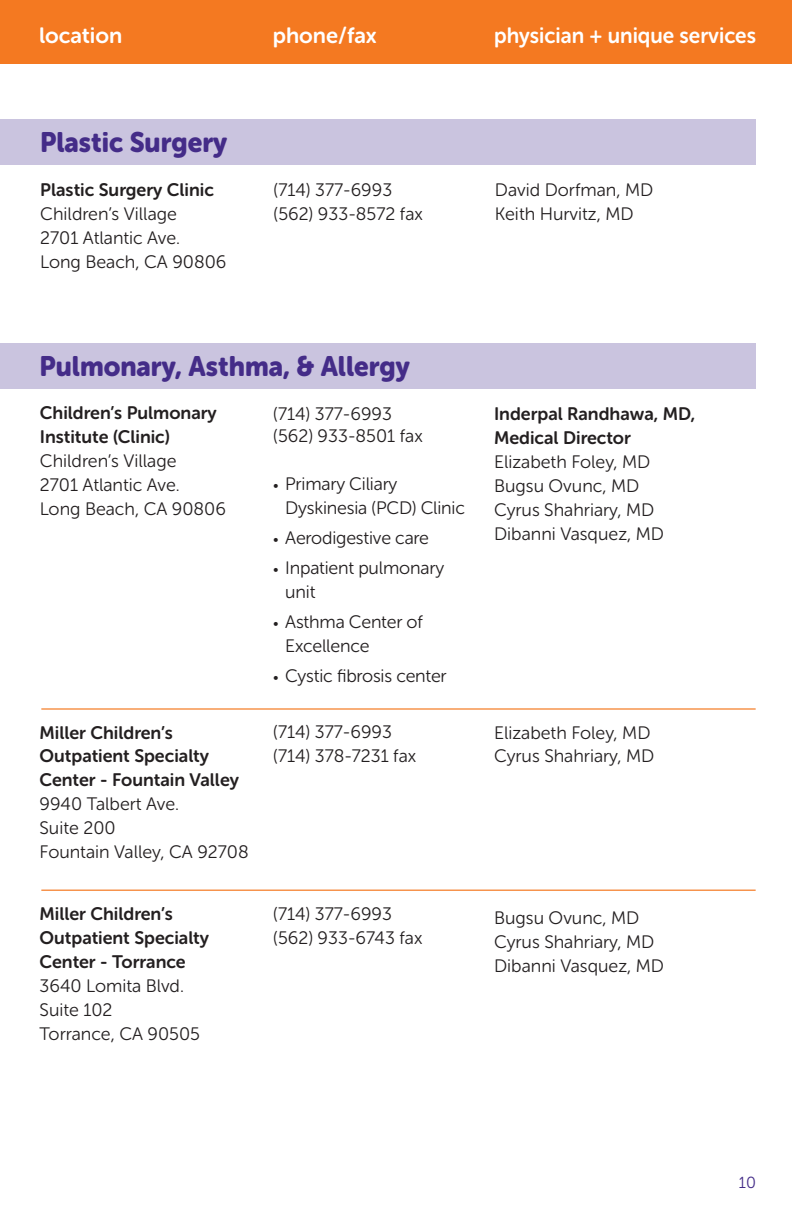
<style>
.page{position:relative;width:792px;height:1224px;background:#fff}
.page>*{position:absolute;margin:0;border:0;box-sizing:border-box;transform-origin:0 0}
.t1{font:28px "Museo Sans Rounded 900";color:#442c88;scale:.95 1}
.t2{font:22px "Museo Sans Rounded 700";color:#fff;scale:.95 1}
.t3{font:22px "Museo Sans Rounded 700";color:#fff}
.t4{font:18px/24px "Museo Sans Rounded 300";color:#231f20}
.t5{font:18px/24px "Museo Sans Rounded 700";color:#231f20}
.t6{font:16px "Museo Sans Rounded 300";color:#442c88}
.s1{font-size:14px}
</style>
<div class="page">
<div style="left:0;top:0;width:792px;height:63px;background:#f47921"></div>
<hr style="left:41px;top:708px;width:715px;height:2px;background:#f47921">
<hr style="left:41px;top:890px;width:715px;height:1px;background:#f47921">
<div style="left:0;top:344px;width:756px;height:45px;background:#cac4df"></div>
<div style="left:0;top:120px;width:756px;height:45px;background:#cac4df"></div>
<p class="t3" style="left:39px;top:23px;width:85px">location</p>
<p class="t3" style="left:273px;top:23px;width:106px">phone/fax</p>
<p class="t2" style="left:494px;top:23px;width:277px">physician + unique services</p>
<h1 class="t1" style="left:40px;top:126px;width:198px">Plastic Surgery</h1>
<p class="t5" style="left:40px;top:178px;width:175px">Plastic Surgery Clinic</p>
<p class="t4" style="left:40px;top:202px;width:188px">Children’s Village<br>2701 Atlantic Ave.<br>Long Beach, CA 90806</p>
<p class="t4" style="left:274px;top:178px;width:151px">(714) 377-6993 (562) 933-8572 fax</p>
<p class="t4" style="left:495px;top:178px;width:160px">David Dorfman, MD<br>Keith Hurvitz, MD</p>
<h1 class="t1" style="left:40px;top:350px;width:391px">Pulmonary, Asthma, &amp; Allergy</h1>
<p class="t5" style="left:40px;top:401px;width:178px">Children’s Pulmonary<br>Institute (Clinic)</p>
<p class="t4" style="left:40px;top:449px;width:188px">Children’s Village<br>2701 Atlantic Ave.<br>Long Beach, CA 90806</p>
<p class="t4" style="left:273px;top:403px;width:151px;line-height:22px">(714) 377-6993 (562) 933-8501 fax</p>
<p class="t4" style="left:285px;top:472px;width:181px;text-indent:-12px"><span class="s1">•</span> Primary Ciliary<br>Dyskinesia (PCD) Clinic</p>
<p class="t4" style="left:273px;top:526px;width:157px"><span class="s1">•</span> Aerodigestive care</p>
<p class="t4" style="left:285px;top:556px;width:160px;text-indent:-12px"><span class="s1">•</span> Inpatient pulmonary unit</p>
<p class="t4" style="left:285px;top:610px;width:139px;text-indent:-12px"><span class="s1">•</span> Asthma Center of<br>Excellence</p>
<p class="t4" style="left:273px;top:664px;width:175px"><span class="s1">•</span> Cystic fibrosis center</p>
<p class="t5" style="left:494px;top:402px;width:203px">Inderpal Randhawa, MD,<br>Medical Director</p>
<p class="t4" style="left:494px;top:450px;width:171px">Elizabeth Foley, MD<br>Bugsu Ovunc, MD<br>Cyrus Shahriary, MD<br>Dibanni Vasquez, MD</p>
<p class="t5" style="left:40px;top:720px;width:201px">Miller Children’s<br>Outpatient Specialty<br>Center - Fountain Valley</p>
<p class="t4" style="left:40px;top:792px;width:211px">9940 Talbert Ave.<br>Suite 200<br>Fountain Valley, CA 92708</p>
<p class="t5" style="left:40px;top:902px;width:171px">Miller Children’s<br>Outpatient Specialty<br>Center - Torrance</p>
<p class="t4" style="left:40px;top:974px;width:162px">3640 Lomita Blvd.<br>Suite 102<br>Torrance, CA 90505</p>
<p class="t4" style="left:273px;top:720px;width:145px">(714) 377-6993 (714) 378-7231 fax</p>
<p class="t4" style="left:494px;top:720px;width:162px">Elizabeth Foley, MD<br>Cyrus Shahriary, MD</p>
<p class="t4" style="left:273px;top:902px;width:151px">(714) 377-6993 (562) 933-6743 fax</p>
<p class="t4" style="left:494px;top:906px;width:171px">Bugsu Ovunc, MD<br>Cyrus Shahriary, MD<br>Dibanni Vasquez, MD</p>
<p class="t6" style="left:739px;top:1174px;width:19px">10</p>
</div>
